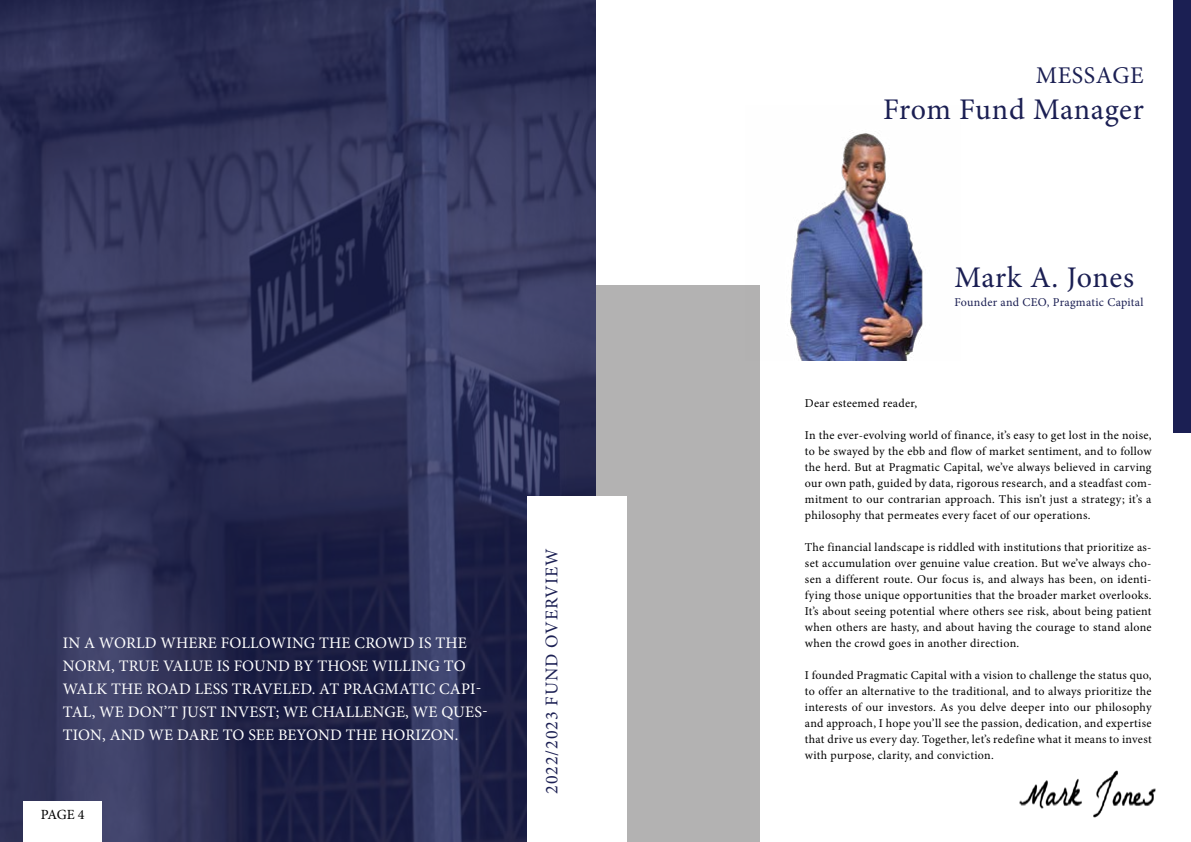
<style>
.page{position:relative;width:1191px;height:842px;background:#fff}
.page>*{position:absolute;margin:0;border:0;box-sizing:border-box;transform-origin:0 0}
.t1{font:30px "Minion Pro";letter-spacing:.01em;color:#1b1f53}
.t2{font:24px "Minion Pro";letter-spacing:.025em;color:#1b1f53}
.t3{font:18px "Minion Pro";letter-spacing:.05em;color:#1b1f53}
.t4{font:16px/23px "Minion Pro";letter-spacing:.01em;color:#fff}
.t5{font:14px "Minion Pro";color:#000}
.t6{font:12px/16px "Minion Pro";letter-spacing:.02em;color:#000;text-align:justify}
.t7{font:12px "Minion Pro";letter-spacing:.025em;color:#1b1f53}
</style>
<div class="page">
<div style="left:0;top:285px;width:760px;height:557px;background:#b3b2b2"></div>
<img style="left:0;top:0;width:595px;height:842px">
<div style="left:527px;top:496px;width:99px;height:346px;background:#fff"></div>
<img style="left:790px;top:133px;width:133px;height:228px">
<div style="left:1174px;top:0;width:17px;height:433px;background:#1b1f53"></div>
<img style="left:1019px;top:770px;width:137px;height:48px">
<div style="left:23px;top:801px;width:79px;height:41px;background:#fff"></div>
<h3 class="t4" style="left:63px;top:631px;width:426px">IN A WORLD WHERE FOLLOWING THE CROWD IS THE NORM, TRUE VALUE IS FOUND BY THOSE WILLING TO WALK THE ROAD LESS TRAVELED. AT PRAGMATIC CAPI-TAL, WE DON’T JUST INVEST; WE CHALLENGE, WE QUES-TION, AND WE DARE TO SEE BEYOND THE HORIZON.</h3>
<p class="t5" style="left:41px;top:805px;width:45px">PAGE 4</p>
<h3 class="t3" style="left:540px;top:794px;width:247px;rotate:-90deg">2022/2023 FUND OVERVIEW</h3>
<h2 class="t2" style="left:1035px;top:59px;width:110px">MESSAGE</h2>
<h1 class="t1" style="left:883px;top:89px;width:262px">From Fund Manager</h1>
<h1 class="t1" style="left:954px;top:257px;width:181px">Mark A. Jones</h1>
<p class="t7" style="left:954px;top:294px;width:190px">Founder and CEO, Pragmatic Capital</p>
<p class="t6" style="left:805px;top:395px;width:114px">Dear esteemed reader,</p>
<p class="t6" style="left:805px;top:427px;width:348px">In the ever-evolving world of finance, it’s easy to get lost in the noise, to be swayed by the ebb and flow of market sentiment, and to follow the herd. But at Pragmatic Capital, we’ve always believed in carving our own path, guided by data, rigorous research, and a steadfast com&shy;mitment to our contrarian approach. This isn’t just a strategy; it’s a philosophy that permeates every facet of our operations.</p>
<p class="t6" style="left:805px;top:539px;width:348px">The financial landscape is riddled with institutions that prioritize as&shy;set accumulation over genuine value creation. But we’ve always cho&shy;sen a different route. Our focus is, and always has been, on identi&shy;fying those unique opportunities that the broader market overlooks.<br>It’s about seeing potential where others see risk, about being patient when others are hasty, and about having the courage to stand alone when the crowd goes in another direction.</p>
<p class="t6" style="left:805px;top:667px;width:348px">I founded Pragmatic Capital with a vision to challenge the status quo, to offer an alternative to the traditional, and to always prioritize the interests of our investors. As you delve deeper into our philosophy and approach, I hope you’ll see the passion, dedication, and expertise that drive us every day. Together, let’s redefine what it means to invest with purpose, clarity, and conviction.</p>
</div>
